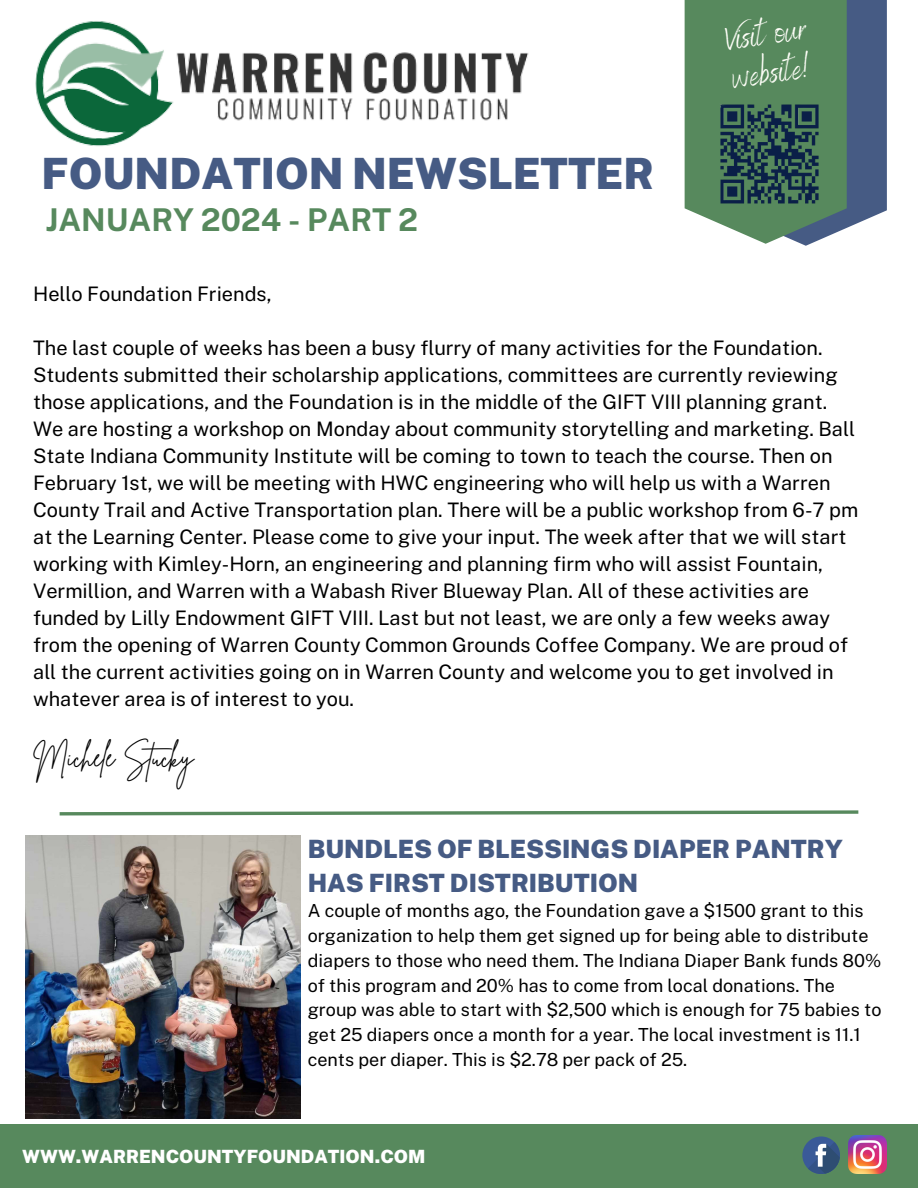
<style>
.page{position:relative;width:918px;height:1188px;background:#fff}
.page>*{position:absolute;margin:0;border:0;box-sizing:border-box;transform-origin:0 0}
.t1{font:900 43.05px "Public Sans";color:#465b84}
.t2{font:36px/38.4px "Benedict";color:#fffff9}
.t3{font:700 31.35px "Public Sans";color:#57895d}
.t4{font:27.45px "Brittany Signature";color:#000}
.t5{font:900 25.2px/34.8px "Public Sans";color:#465b84}
.t6{font:19.95px/27px "Public Sans";color:#000}
.t7{font:900 18.3px "Public Sans";color:#fff}
.t8{font:18px/24.8px "Public Sans";color:#000}
</style>
<div class="page">
<div style="left:0;top:1125px;width:918px;height:63px;background:#57895d"></div>
<svg style="left:685px;top:0;width:202px;height:246px;background:#618774"></svg>
<img style="left:35px;top:21px;width:494px;height:125px">
<img style="left:717px;top:100px;width:105px;height:107px">
<div style="left:802px;top:1136px;width:38px;height:38px;background:#3a5a98;border-radius:50%"></div>
<svg style="left:808px;top:1142px;width:32px;height:32px"></svg>
<img style="left:848px;top:1135px;width:39px;height:38px">
<svg style="left:59px;top:810px;width:800px;height:6px"></svg>
<img style="left:25px;top:835px;width:276px;height:284px">
<p class="t1" style="left:42px;top:148px;width:614px">FOUNDATION NEWSLETTER</p>
<p class="t3" style="left:46px;top:201px;width:374px">JANUARY 2024 - PART 2</p>
<p class="t2" style="left:724px;top:18px;width:81px;rotate:-8deg">Visit our website!</p>
<h2 class="t6" style="left:33px;top:280px;width:240px">Hello Foundation Friends,</h2>
<p class="t6" style="left:33px;top:334px;width:806px">The last couple of weeks has been a busy flurry of many activities for the Foundation.<br>Students submitted their scholarship applications, committees are currently reviewing those applications, and the Foundation is in the middle of the GIFT VIII planning grant.</p>
<p class="t6" style="left:33px;top:415px;width:827px">We are hosting a workshop on Monday about community storytelling and marketing. Ball State Indiana Community Institute will be coming to town to teach the course. Then on February 1st, we will be meeting with HWC engineering who will help us with a Warren County Trail and Active Transportation plan. There will be a public workshop from 6-7 pm at the Learning Center. Please come to give your input. The week after that we will start working with Kimley-Horn, an engineering and planning firm who will assist Fountain, Vermillion, and Warren with a Wabash River Blueway Plan. All of these activities are funded by Lilly Endowment GIFT VIII. Last but not least, we are only a few weeks away from the opening of Warren County Common Grounds Coffee Company. We are proud of all the current activities going on in Warren County and welcome you to get involved in whatever area is of interest to you.</p>
<p class="t4" style="left:33px;top:739px;width:162px">Michele Stucky</p>
<h4 class="t5" style="left:308px;top:831px;width:537px">BUNDLES OF BLESSINGS DIAPER PANTRY<br>HAS FIRST DISTRIBUTION</h4>
<p class="t8" style="left:308px;top:898px;width:575px">A couple of months ago, the Foundation gave a $1500 grant to this organization to help them get signed up for being able to distribute diapers to those who need them. The Indiana Diaper Bank funds 80% of this program and 20% has to come from local donations. The group was able to start with $2,500 which is enough for 75 babies to get 25 diapers once a month for a year. The local investment is 11.1 cents per diaper. This is $2.78 per pack of 25.</p>
<h5 class="t7" style="left:22px;top:1146px;width:405px">WWW.WARRENCOUNTYFOUNDATION.COM</h5>
</div>
